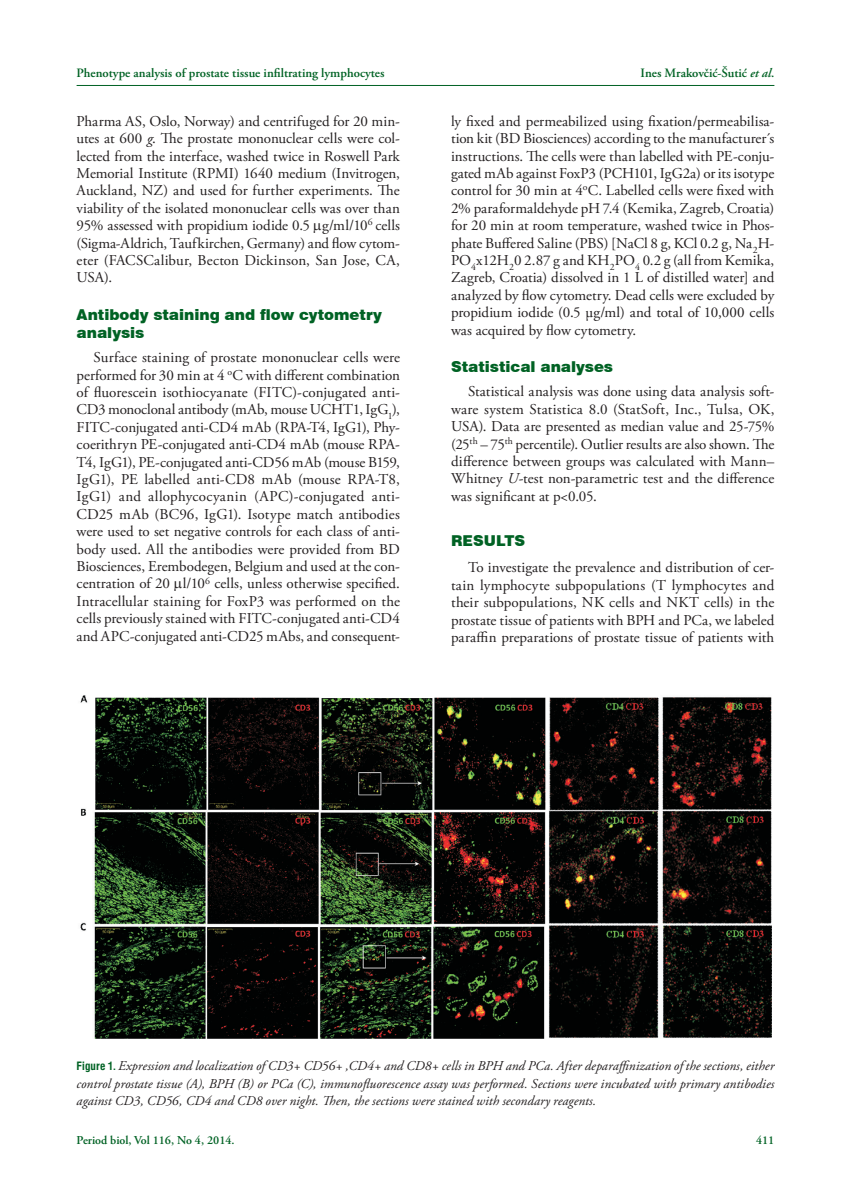
<style>
.page{position:relative;width:851px;height:1191px;background:#fff}
.page>*{position:absolute;margin:0;border:0;box-sizing:border-box;transform-origin:0 0}
.t1{font:15px/17.4px "Adobe Garamond Pro";color:#231f20;text-align:justify}
.t2{font:900 15px/18px "Swiss 721 BT";color:#006224}
.t3{font:italic 13.5px/17.4px "Adobe Garamond Pro";letter-spacing:.005em;color:#231f20;text-align:justify}
.t4{font:600 12.75px "Adobe Garamond Pro";color:#006224}
.t5{font:600 12px "Adobe Garamond Pro";color:#006224}
.s1{font-style:italic}
.s2{font-family:"Swiss 721 BT";font-weight:700;font-style:normal;font-stretch:condensed;font-size:11.25px;color:#006224}
</style>
<div class="page">
<hr style="left:77px;top:85px;width:697px;height:1px;background:#006224">
<img style="left:80px;top:695px;width:691px;height:343px">
<p class="t4" style="left:77px;top:65px;width:309px">Phenotype analysis of prostate tissue infiltrating lymphocytes</p>
<p class="t4" style="left:640px;top:65px;width:135px">Ines Mrakovčić-Šutić <span class="s1">et al</span>.</p>
<p class="t1" style="left:77px;top:113px;width:325px">Pharma AS, Oslo, Norway) and centrifuged for 20 min&shy;utes at 600 <span class="s1">g</span>. The prostate mononuclear cells were col&shy;lected from the interface, washed twice in Roswell Park Memorial Institute (RPMI) 1640 medium (Invitrogen, Auckland, NZ) and used for further experiments. The viability of the isolated mononuclear cells was over than 95% assessed with propidium iodide 0.5 g/ml/10<sup>6</sup> cells (Sigma-Aldrich, Taufkirchen, Germany) and flow cytom&shy;eter (FACSCalibur, Becton Dickinson, San Jose, CA, USA).</p>
<p class="t2" style="left:77px;top:305px;width:307px">Antibody staining and flow cytometry analysis</p>
<p class="t1" style="left:77px;top:349px;width:325px;text-indent:17px">Surface staining of prostate mononuclear cells were performed for 30 min at 4 <sup>o</sup>C with different combination of fluorescein isothiocyanate (FITC)-conjugated anti-CD3 monoclonal antibody (mAb, mouse UCHT1, IgG<sub>1</sub>), FITC-conjugated anti-CD4 mAb (RPA-T4, IgG1), Phy&shy;coerithryn PE-conjugated anti-CD4 mAb (mouse RPA-T4, IgG1), PE-conjugated anti-CD56 mAb (mouse B159, IgG1), PE labelled anti-CD8 mAb (mouse RPA-T8, IgG1) and allophycocyanin (APC)-conjugated anti-CD25 mAb (BC96, IgG1). Isotype match antibodies were used to set negative controls for each class of anti&shy;body used. All the antibodies were provided from BD Biosciences, Erembodegen, Belgium and used at the con&shy;centration of 20 l/10<sup>6</sup> cells, unless otherwise specified.<br>Intracellular staining for FoxP3 was performed on the cells previously stained with FITC-conjugated anti-CD4 and APC-conjugated anti-CD25 mAbs, and consequent-</p>
<p class="t1" style="left:451px;top:113px;width:325px">ly fixed and permeabilized using fixation/permeabilisa&shy;tion kit (BD Biosciences) according to the manufacturer´s instructions. The cells were than labelled with PE-conju&shy;gated mAb against FoxP3 (PCH101, IgG2a) or its isotype control for 30 min at 4<sup>o</sup>C. Labelled cells were fixed with 2% paraformaldehyde pH 7.4 (Kemika, Zagreb, Croatia) for 20 min at room temperature, washed twice in Phos&shy;phate Buffered Saline (PBS) [NaCl 8 g, KCl 0.2 g, Na<sub>2</sub>H-PO<sub>4</sub>x12H<sub>2</sub>0 2.87 g and KH<sub>2</sub>PO<sub>4</sub> 0.2 g (all from Kemika, Zagreb, Croatia) dissolved in 1 L of distilled water] and analyzed by flow cytometry. Dead cells were excluded by propidium iodide (0.5 µg/ml) and total of 10,000 cells was acquired by flow cytometry.</p>
<p class="t2" style="left:451px;top:357px;width:164px">Statistical analyses</p>
<p class="t1" style="left:451px;top:383px;width:325px;text-indent:17px">Statistical analysis was done using data analysis soft&shy;ware system Statistica 8.0 (StatSoft, Inc., Tulsa, OK, USA). Data are presented as median value and 25-75% (25<sup>th</sup> – 75<sup>th</sup> percentile). Outlier results are also shown. The difference between groups was calculated with Mann– Whitney <span class="s1">U</span>-test non-parametric test and the difference was significant at p&lt;0.05.</p>
<p class="t2" style="left:451px;top:532px;width:76px">RESULTS</p>
<p class="t1" style="left:451px;top:559px;width:325px;text-indent:17px">To investigate the prevalence and distribution of cer&shy;tain lymphocyte subpopulations (T lymphocytes and their subpopulations, NK cells and NKT cells) in the prostate tissue of patients with BPH and PCa, we labeled paraffin preparations of prostate tissue of patients with</p>
<p class="t3" style="left:77px;top:1057px;width:699px"><span class="s2">Figure 1.</span> Expression and localization of CD3+ CD56+ ,CD4+ and CD8+ cells in BPH and PCa. After deparaffinization of the sections, either control prostate tissue (A), BPH (B) or PCa (C), immunofluorescence assay was performed. Sections were incubated with primary antibodies against CD3, CD56, CD4 and CD8 over night. Then, the sections were stained with secondary reagents.</p>
<p class="t5" style="left:77px;top:1133px;width:159px">Period biol, Vol 116, No 4, 2014.</p>
<p class="t5" style="left:755px;top:1133px;width:20px">411</p>
</div>
